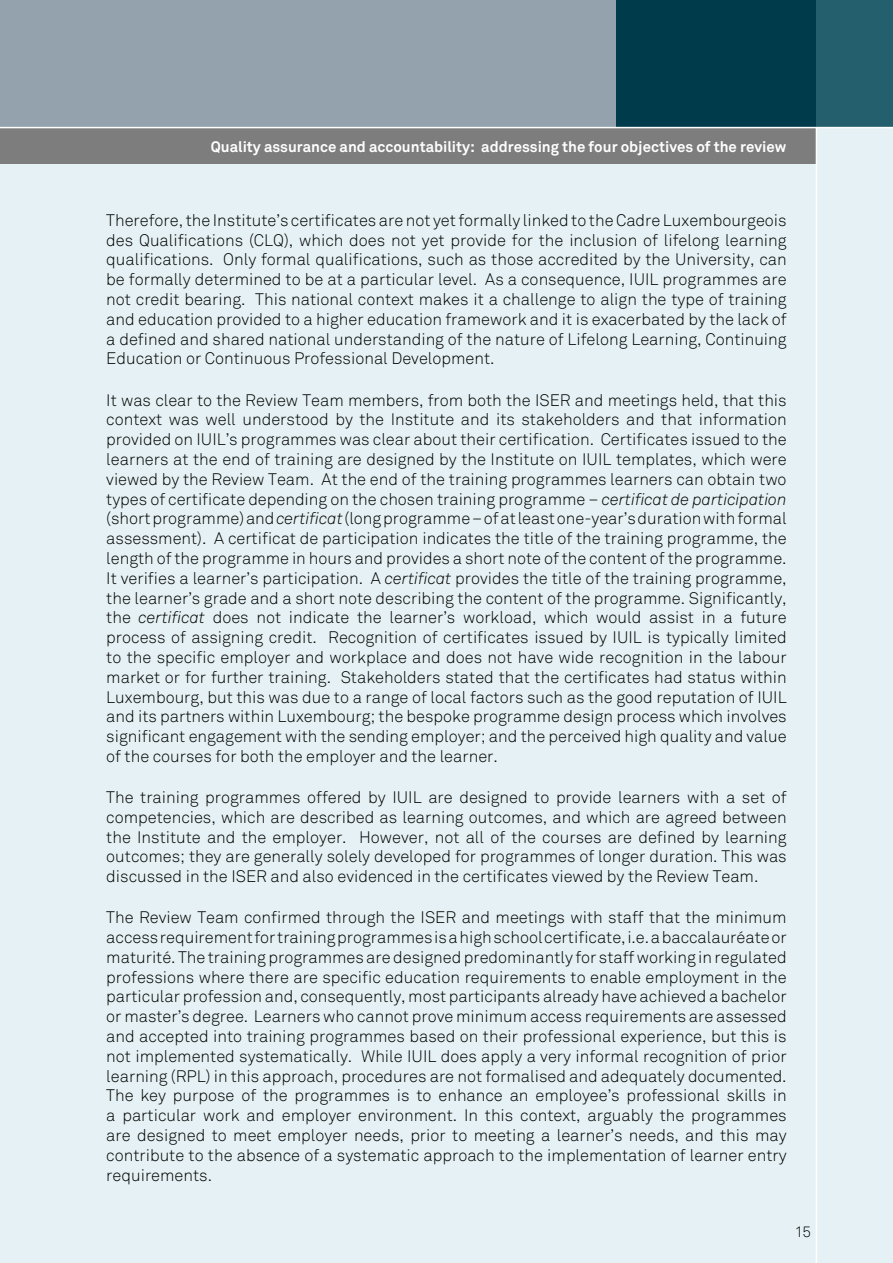
<style>
.page{position:relative;width:893px;height:1263px;background:#fff}
.page>*{position:absolute;margin:0;border:0;box-sizing:border-box;transform-origin:0 0}
.t1{font:300 16.5px/19.8px "Akkurat";color:#000;text-align:justify}
.t2{font:700 15px "Akkurat";color:#fff}
.t3{font:300 15px "Akkurat";color:#000}
.s1{font-style:italic}
</style>
<div class="page">
<div style="left:0;top:128px;width:893px;height:1135px;background:#e5f1f4"></div>
<div style="left:0;top:128px;width:816px;height:36px;background:#7e7d7e"></div>
<div style="left:0;top:0;width:616px;height:128px;background:#93a2ac"></div>
<hr style="left:816px;top:0;width:1px;height:1263px;background:#fff">
<div style="left:616px;top:0;width:200px;height:128px;background:#003b4c"></div>
<div style="left:816px;top:0;width:77px;height:128px;background:#235f6d"></div>
<hr style="left:0;top:127px;width:893px;height:1px;background:#fff">
<p class="t2" style="left:211px;top:137px;width:577px">Quality assurance and accountability: addressing the four objectives of the review</p>
<p class="t1" style="left:106px;top:210px;width:682px">Therefore, the Institute’s certificates are not yet formally linked to the Cadre Luxembourgeois des Qualifications (CLQ), which does not yet provide for the inclusion of lifelong learning qualifications. Only formal qualifications, such as those accredited by the University, can be formally determined to be at a particular level. As a consequence, IUIL programmes are not credit bearing. This national context makes it a challenge to align the type of training and education provided to a higher education framework and it is exacerbated by the lack of a defined and shared national understanding of the nature of Lifelong Learning, Continuing Education or Continuous Professional Development.</p>
<p class="t1" style="left:106px;top:390px;width:682px">It was clear to the Review Team members, from both the ISER and meetings held, that this context was well understood by the Institute and its stakeholders and that information provided on IUIL’s programmes was clear about their certification. Certificates issued to the learners at the end of training are designed by the Institute on IUIL templates, which were viewed by the Review Team. At the end of the training programmes learners can obtain two types of certificate depending on the chosen training programme – <span class="s1">certificat de participation </span>(short programme) and <span class="s1">certificat</span> (long programme – of at least one-year’s duration with formal assessment). A certificat de participation indicates the title of the training programme, the length of the programme in hours and provides a short note of the content of the programme.<br>It verifies a learner’s participation. A <span class="s1">certificat</span> provides the title of the training programme, the learner’s grade and a short note describing the content of the programme. Significantly, the <span class="s1">certificat</span> does not indicate the learner’s workload, which would assist in a future process of assigning credit. Recognition of certificates issued by IUIL is typically limited to the specific employer and workplace and does not have wide recognition in the labour market or for further training. Stakeholders stated that the certificates had status within Luxembourg, but this was due to a range of local factors such as the good reputation of IUIL and its partners within Luxembourg; the bespoke programme design process which involves significant engagement with the sending employer; and the perceived high quality and value of the courses for both the employer and the learner.</p>
<p class="t1" style="left:106px;top:788px;width:682px">The training programmes offered by IUIL are designed to provide learners with a set of competencies, which are described as learning outcomes, and which are agreed between the Institute and the employer. However, not all of the courses are defined by learning outcomes; they are generally solely developed for programmes of longer duration. This was discussed in the ISER and also evidenced in the certificates viewed by the Review Team.</p>
<p class="t1" style="left:106px;top:908px;width:682px">The Review Team confirmed through the ISER and meetings with staff that the minimum access requirement for training programmes is a high school certificate, i.e. a baccalauréate or maturité. The training programmes are designed predominantly for staff working in regulated professions where there are specific education requirements to enable employment in the particular profession and, consequently, most participants already have achieved a bachelor or master’s degree. Learners who cannot prove minimum access requirements are assessed and accepted into training programmes based on their professional experience, but this is not implemented systematically. While IUIL does apply a very informal recognition of prior learning (RPL) in this approach, procedures are not formalised and adequately documented.<br>The key purpose of the programmes is to enhance an employee’s professional skills in a particular work and employer environment. In this context, arguably the programmes are designed to meet employer needs, prior to meeting a learner’s needs, and this may contribute to the absence of a systematic approach to the implementation of learner entry requirements.</p>
<p class="t3" style="left:795px;top:1223px;width:18px">15</p>
</div>
